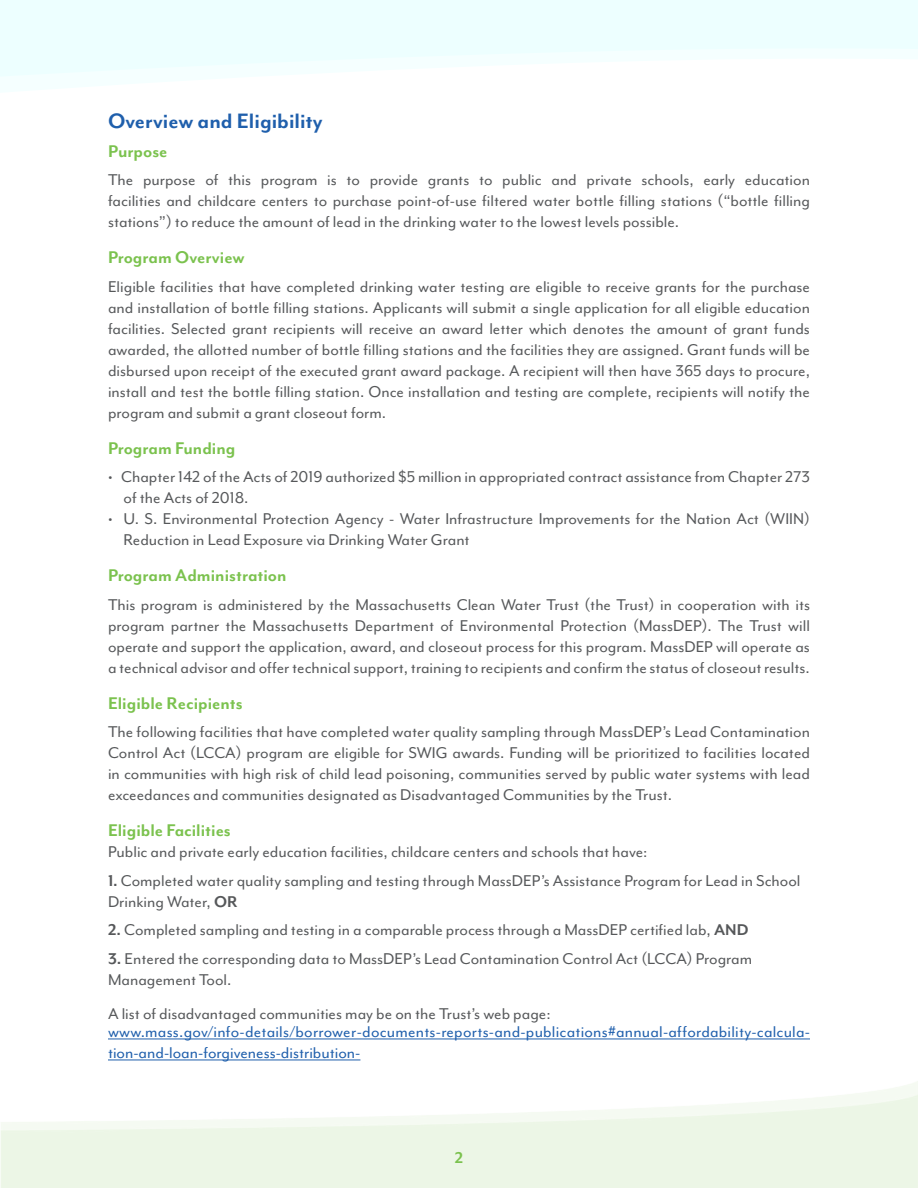
<style>
.page{position:relative;width:918px;height:1188px;background:#fff}
.page>*{position:absolute;margin:0;border:0;box-sizing:border-box;transform-origin:0 0}
.t1{font:700 24px "Mr Eaves Mod OT";color:#1f5fac}
.t2{font:700 19.5px "Mr Eaves Mod OT";color:#7bc24e}
.t3{font:18px/21px "Mr Eaves Mod OT";color:#56585a;text-align:justify}
.t4{font:18px/21px "Mr Eaves Mod OT";letter-spacing:.01em;color:#1f5fac}
.t5{font:700 18px "Mr Eaves Mod OT";color:#7bc24e}
.s1{font-weight:700}
</style>
<div class="page">
<svg style="left:0;top:0;width:918px;height:77px;fill:#edffff"></svg>
<hr style="left:108px;top:1039px;width:702px;height:1px;background:#1f5fac">
<hr style="left:108px;top:1060px;width:252px;height:1px;background:#1f5fac">
<h1 class="t1" style="left:108px;top:108px;width:216px">Overview and Eligibility</h1>
<p class="t2" style="left:108px;top:140px;width:61px">Purpose</p>
<p class="t3" style="left:108px;top:170px;width:704px">The purpose of this program is to provide grants to public and private schools, early education facilities and childcare centers to purchase point-of-use filtered water bottle filling stations (“bottle filling stations”) to reduce the amount of lead in the drinking water to the lowest levels possible.</p>
<p class="t2" style="left:108px;top:247px;width:138px">Program Overview</p>
<p class="t3" style="left:108px;top:276px;width:704px">Eligible facilities that have completed drinking water testing are eligible to receive grants for the purchase and installation of bottle filling stations. Applicants will submit a single application for all eligible education facilities. Selected grant recipients will receive an award letter which denotes the amount of grant funds awarded, the allotted number of bottle filling stations and the facilities they are assigned. Grant funds will be disbursed upon receipt of the executed grant award package. A recipient will then have 365 days to procure, install and test the bottle filling station. Once installation and testing are complete, recipients will notify the program and submit a grant closeout form.</p>
<p class="t2" style="left:108px;top:437px;width:129px">Program Funding</p>
<p class="t3" style="left:124px;top:467px;width:688px;text-indent:-16px">• Chapter 142 of the Acts of 2019 authorized $5 million in appropriated contract assistance from Chapter 273 of the Acts of 2018.</p>
<p class="t3" style="left:124px;top:509px;width:688px;text-indent:-16px">• U. S. Environmental Protection Agency - Water Infrastructure Improvements for the Nation Act (WIIN)<br>Reduction in Lead Exposure via Drinking Water Grant</p>
<p class="t2" style="left:108px;top:565px;width:180px">Program Administration</p>
<p class="t3" style="left:108px;top:594px;width:704px">This program is administered by the Massachusetts Clean Water Trust (the Trust) in cooperation with its program partner the Massachusetts Department of Environmental Protection (MassDEP). The Trust will operate and support the application, award, and closeout process for this program. MassDEP will operate as a technical advisor and offer technical support, training to recipients and confirm the status of closeout results.</p>
<p class="t2" style="left:108px;top:692px;width:136px">Eligible Recipients</p>
<p class="t3" style="left:108px;top:722px;width:704px">The following facilities that have completed water quality sampling through MassDEP’s Lead Contamination Control Act (LCCA) program are eligible for SWIG awards. Funding will be prioritized to facilities located in communities with high risk of child lead poisoning, communities served by public water systems with lead exceedances and communities designated as Disadvantaged Communities by the Trust.</p>
<p class="t2" style="left:108px;top:820px;width:124px">Eligible Facilities</p>
<p class="t3" style="left:108px;top:842px;width:541px">Public and private early education facilities, childcare centers and schools that have:</p>
<p class="t3" style="left:108px;top:870px;width:694px"><span class="s1">1.</span> Completed water quality sampling and testing through MassDEP’s Assistance Program for Lead in School<br>Drinking Water, <span class="s1">OR</span></p>
<p class="t3" style="left:108px;top:920px;width:642px"><span class="s1">2.</span> Completed sampling and testing in a comparable process through a MassDEP certified lab, <span class="s1">AND</span></p>
<p class="t3" style="left:108px;top:948px;width:646px"><span class="s1">3.</span> Entered the corresponding data to MassDEP’s Lead Contamination Control Act (LCCA) Program<br>Management Tool.</p>
<p class="t3" style="left:108px;top:1004px;width:444px">A list of disadvantaged communities may be on the Trust’s web page:</p>
<p class="t4" style="left:108px;top:1022px;width:704px">www.mass.gov/info-details/borrower-documents-reports-and-publications#annual-affordability-calcula&shy;tion-and-loan-forgiveness-distribution-</p>
<p class="t5" style="left:455px;top:1148px;width:10px">2</p>
</div>
